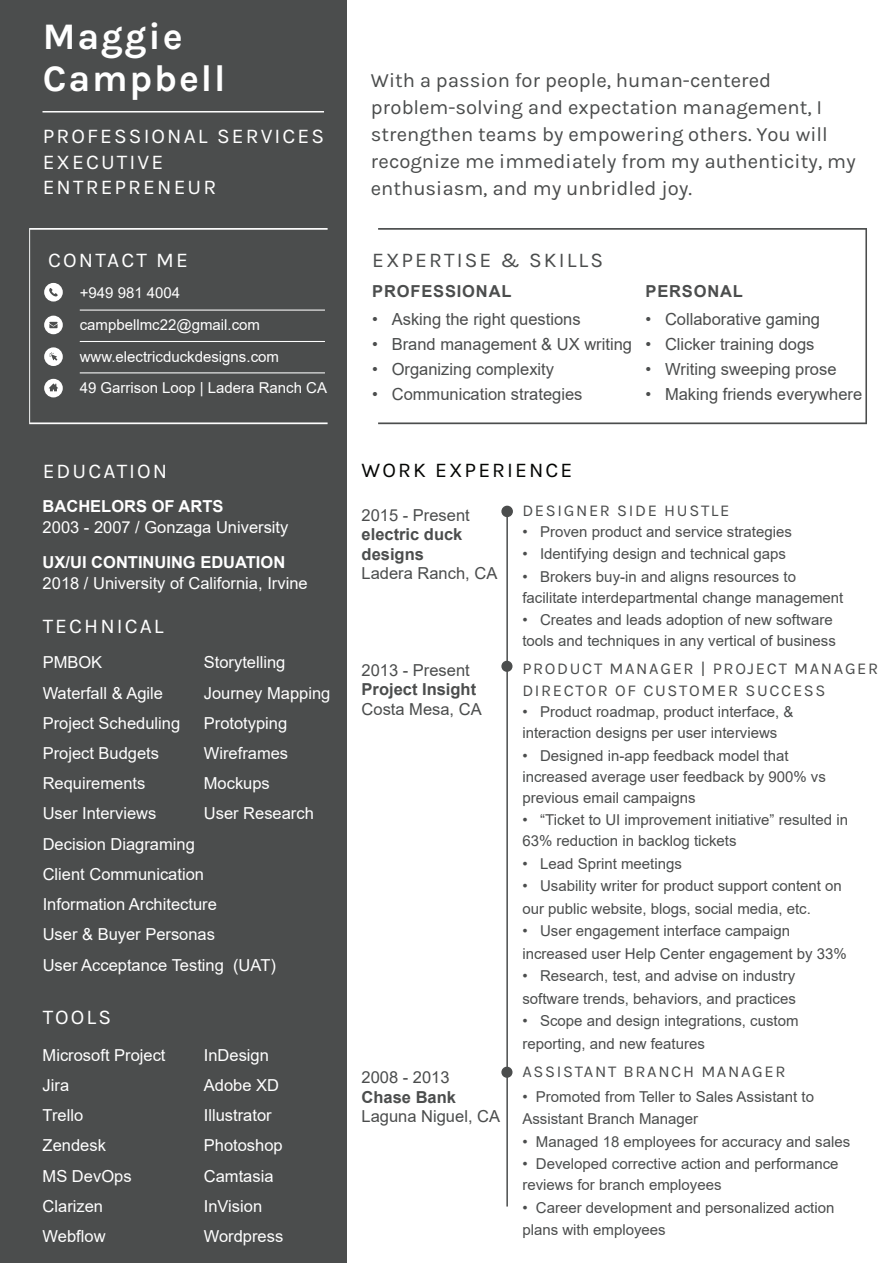
<style>
.page{position:relative;width:893px;height:1263px;background:#fff}
.page>*{position:absolute;margin:0;border:0;box-sizing:border-box;transform-origin:0 0}
.t1{font:700 37.5px/42px "Karla";letter-spacing:.05em;color:#fff}
.t2{font:21px/25.2px "Karla";letter-spacing:.1em;color:#fff}
.t3{font:21px "Karla";letter-spacing:.1em;color:#4b4d4d}
.t4{font:21px "Karla";letter-spacing:.1em;color:#040503}
.t5{font:20.25px/27px "Karla";color:#4b4d4d}
.t6{font:16.65px "Arial";color:#4b4d4d}
.t7{font:16.5px/30.3px "Arial";color:#fff}
.t8{font:16.5px/22.5px "Karla";letter-spacing:.1em;color:#4b4d4d}
.t9{font:16.5px "Arial";color:#4b4d4d}
.t10{font:700 16.5px/19.5px "Arial";color:#4b4d4d}
.t11{font:700 16.5px "Arial";color:#fff}
.t12{font:700 16.5px "Arial";letter-spacing:.05em;color:#4b4d4d}
.t13{font:15px/21px "Arial";color:#4b4d4d}
.t14{font:15px/31.7px "Arial";color:#fff}
</style>
<div class="page">
<div style="left:0;top:0;width:347px;height:1263px;background:#4b4d4d"></div>
<svg style="left:378px;top:228px;width:489px;height:196px"></svg>
<hr style="left:506px;top:514px;width:2px;height:692px;background:#4b4d4d">
<div style="left:502px;top:506px;width:10px;height:10px;background:#4b4d4d;border-radius:50%"></div>
<div style="left:501px;top:506px;width:12px;height:11px;border:2px solid #4b4d4d;border-radius:50%"></div>
<div style="left:502px;top:661px;width:10px;height:10px;background:#4b4d4d;border-radius:50%"></div>
<div style="left:501px;top:661px;width:11px;height:11px;border:2px solid #4b4d4d;border-radius:50%"></div>
<div style="left:502px;top:1067px;width:10px;height:10px;background:#4b4d4d;border-radius:50%"></div>
<div style="left:501px;top:1067px;width:11px;height:11px;border:2px solid #4b4d4d;border-radius:50%"></div>
<hr style="left:43px;top:111px;width:281px;height:2px;background:#fff">
<svg style="left:29px;top:228px;width:299px;height:196px"></svg>
<h1 class="t1" style="left:43px;top:15px;width:184px">Maggie<br>Campbell</h1>
<h2 class="t2" style="left:43px;top:124px;width:283px">PROFESSIONAL SERVICES<br>EXECUTIVE<br>ENTREPRENEUR</h2>
<h2 class="t2" style="left:48px;top:248px;width:141px">CONTACT ME</h2>
<p class="t14" style="left:80px;top:277px;width:249px">+949 981 4004 campbellmc22@gmail.com www.electricduckdesigns.com<br>49 Garrison Loop | Ladera Ranch CA</p>
<h2 class="t2" style="left:43px;top:458px;width:126px">EDUCATION</h2>
<p class="t11" style="left:43px;top:495px;width:182px">BACHELORS OF ARTS</p>
<p class="t7" style="left:43px;top:512px;width:247px">2003 - 2007 / Gonzaga University</p>
<p class="t11" style="left:43px;top:550px;width:244px">UX/UI CONTINUING EDUATION</p>
<p class="t7" style="left:43px;top:568px;width:267px">2018 / University of California, Irvine</p>
<h2 class="t2" style="left:43px;top:614px;width:123px">TECHNICAL</h2>
<p class="t7" style="left:43px;top:647px;width:235px">PMBOK<br>Waterfall &amp; Agile<br>Project Scheduling<br>Project Budgets<br>Requirements<br>User Interviews<br>Decision Diagraming<br>Client Communication<br>Information Architecture<br>User &amp; Buyer Personas<br>User Acceptance Testing (UAT)</p>
<p class="t7" style="left:204px;top:647px;width:128px">Storytelling<br>Journey Mapping<br>Prototyping<br>Wireframes<br>Mockups<br>User Research</p>
<h2 class="t2" style="left:43px;top:1005px;width:70px">TOOLS</h2>
<p class="t7" style="left:43px;top:1039px;width:124px">Microsoft Project<br>Jira<br>Trello<br>Zendesk<br>MS DevOps<br>Clarizen<br>Webflow</p>
<p class="t7" style="left:204px;top:1040px;width:81px">InDesign<br>Adobe XD<br>Illustrator<br>Photoshop<br>Camtasia<br>InVision<br>Wordpress</p>
<h3 class="t5" style="left:371px;top:67px;width:486px">With a passion for people, human-centered problem-solving and expectation management, I strengthen teams by empowering others. You will recognize me immediately from my authenticity, my enthusiasm, and my unbridled joy.</h3>
<h2 class="t3" style="left:372px;top:249px;width:233px">EXPERTISE &amp; SKILLS</h2>
<p class="t12" style="left:372px;top:279px;width:141px">PROFESSIONAL</p>
<p class="t6" style="left:372px;top:308px;width:210px">• Asking the right questions</p>
<p class="t6" style="left:372px;top:333px;width:261px">• Brand management &amp; UX writing</p>
<p class="t6" style="left:372px;top:358px;width:183px">• Organizing complexity</p>
<p class="t6" style="left:372px;top:382px;width:212px">• Communication strategies</p>
<p class="t12" style="left:645px;top:279px;width:99px">PERSONAL</p>
<p class="t6" style="left:645px;top:308px;width:176px">• Collaborative gaming</p>
<p class="t6" style="left:645px;top:333px;width:170px">• Clicker training dogs</p>
<p class="t6" style="left:645px;top:358px;width:193px">• Writing sweeping prose</p>
<p class="t6" style="left:645px;top:382px;width:218px">• Making friends everywhere</p>
<h2 class="t4" style="left:362px;top:459px;width:212px">WORK EXPERIENCE</h2>
<p class="t9" style="left:362px;top:503px;width:110px">2015 - Present</p>
<p class="t10" style="left:362px;top:525px;width:102px">electric duck designs</p>
<p class="t9" style="left:362px;top:562px;width:137px">Ladera Ranch, CA</p>
<p class="t9" style="left:362px;top:658px;width:110px">2013 - Present</p>
<p class="t10" style="left:362px;top:680px;width:116px">Project Insight</p>
<p class="t9" style="left:362px;top:697px;width:122px">Costa Mesa, CA</p>
<p class="t9" style="left:362px;top:1066px;width:90px">2008 - 2013</p>
<p class="t10" style="left:362px;top:1087px;width:96px">Chase Bank</p>
<p class="t9" style="left:362px;top:1105px;width:140px">Laguna Niguel, CA</p>
<p class="t8" style="left:522px;top:499px;width:209px">DESIGNER SIDE HUSTLE</p>
<p class="t13" style="left:522px;top:521px;width:271px">• Proven product and service strategies</p>
<p class="t13" style="left:522px;top:543px;width:265px">• Identifying design and technical gaps</p>
<p class="t13" style="left:522px;top:566px;width:322px">• Brokers buy-in and aligns resources to facilitate interdepartmental change management</p>
<p class="t13" style="left:522px;top:609px;width:315px">• Creates and leads adoption of new software tools and techniques in any vertical of business</p>
<p class="t8" style="left:522px;top:657px;width:357px">PRODUCT MANAGER | PROJECT MANAGER<br>DIRECTOR OF CUSTOMER SUCCESS</p>
<p class="t13" style="left:522px;top:701px;width:273px">• Product roadmap, product interface, &amp; interaction designs per user interviews</p>
<p class="t13" style="left:522px;top:745px;width:305px">• Designed in-app feedback model that increased average user feedback by 900% vs previous email campaigns</p>
<p class="t13" style="left:522px;top:809px;width:327px">• “Ticket to UI improvement initiative” resulted in<br>63% reduction in backlog tickets</p>
<p class="t13" style="left:522px;top:853px;width:161px">• Lead Sprint meetings</p>
<p class="t13" style="left:522px;top:875px;width:321px;line-height:22.5px">• Usability writer for product support content on our public website, blogs, social media, etc.</p>
<p class="t13" style="left:522px;top:920px;width:326px;line-height:22.5px">• User engagement interface campaign increased user Help Center engagement by 33%</p>
<p class="t13" style="left:522px;top:965px;width:275px;line-height:22.5px">• Research, test, and advise on industry software trends, behaviors, and practices</p>
<p class="t13" style="left:522px;top:1010px;width:278px;line-height:22.5px">• Scope and design integrations, custom reporting, and new features</p>
<p class="t8" style="left:522px;top:1060px;width:265px">ASSISTANT BRANCH MANAGER</p>
<p class="t13" style="left:522px;top:1085px;width:293px;line-height:22.5px">• Promoted from Teller to Sales Assistant to<br>Assistant Branch Manager</p>
<p class="t13" style="left:522px;top:1131px;width:329px">• Managed 18 employees for accuracy and sales</p>
<p class="t13" style="left:522px;top:1153px;width:318px">• Developed corrective action and performance reviews for branch employees</p>
<p class="t13" style="left:522px;top:1196px;width:314px;line-height:22.5px">• Career development and personalized action plans with employees</p>
</div>
